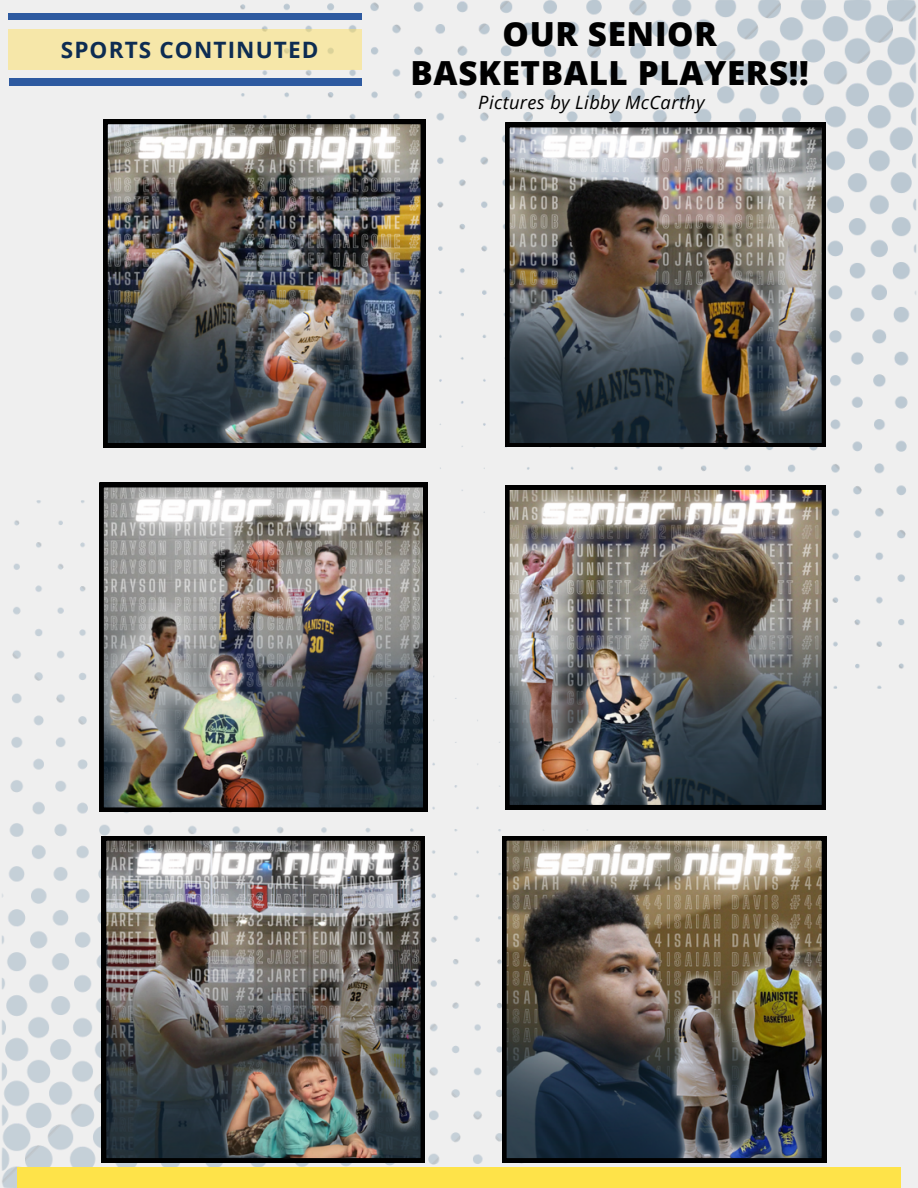
<style>
.page{position:relative;width:918px;height:1188px;background:#efefef}
.page>*{position:absolute;margin:0;border:0;box-sizing:border-box;transform-origin:0 0}
.t1{font:800 33.15px/39.3px "Open Sans";letter-spacing:.02em;color:#000;text-align:center}
.t2{font:700 22.5px "Open Sans";letter-spacing:.05em;color:#0d2c52}
.t3{font:italic 18.3px "Open Sans";letter-spacing:.02em;color:#000}
</style>
<div class="page">
<img style="left:241px;top:0;width:676px;height:688px">
<div style="left:9px;top:29px;width:353px;height:40px;background:#f6e7a9"></div>
<div style="left:9px;top:13px;width:353px;height:7px;background:#2e5aa0"></div>
<div style="left:10px;top:78px;width:352px;height:8px;background:#2e5aa0"></div>
<img style="left:2px;top:500px;width:675px;height:688px">
<div style="left:17px;top:1168px;width:883px;height:20px;background:#fee349"></div>
<img style="left:505px;top:123px;width:321px;height:324px">
<img style="left:103px;top:120px;width:322px;height:327px">
<img style="left:505px;top:485px;width:321px;height:324px">
<img style="left:99px;top:483px;width:329px;height:328px">
<img style="left:102px;top:836px;width:323px;height:326px">
<img style="left:502px;top:836px;width:324px;height:326px">
<p class="t2" style="left:61px;top:34px;width:259px">SPORTS CONTINUTED</p>
<p class="t1" style="left:411px;top:13px;width:400px">OUR SENIOR<br>BASKETBALL PLAYERS!!</p>
<p class="t3" style="left:478px;top:89px;width:228px">Pictures by Libby McCarthy</p>
</div>
